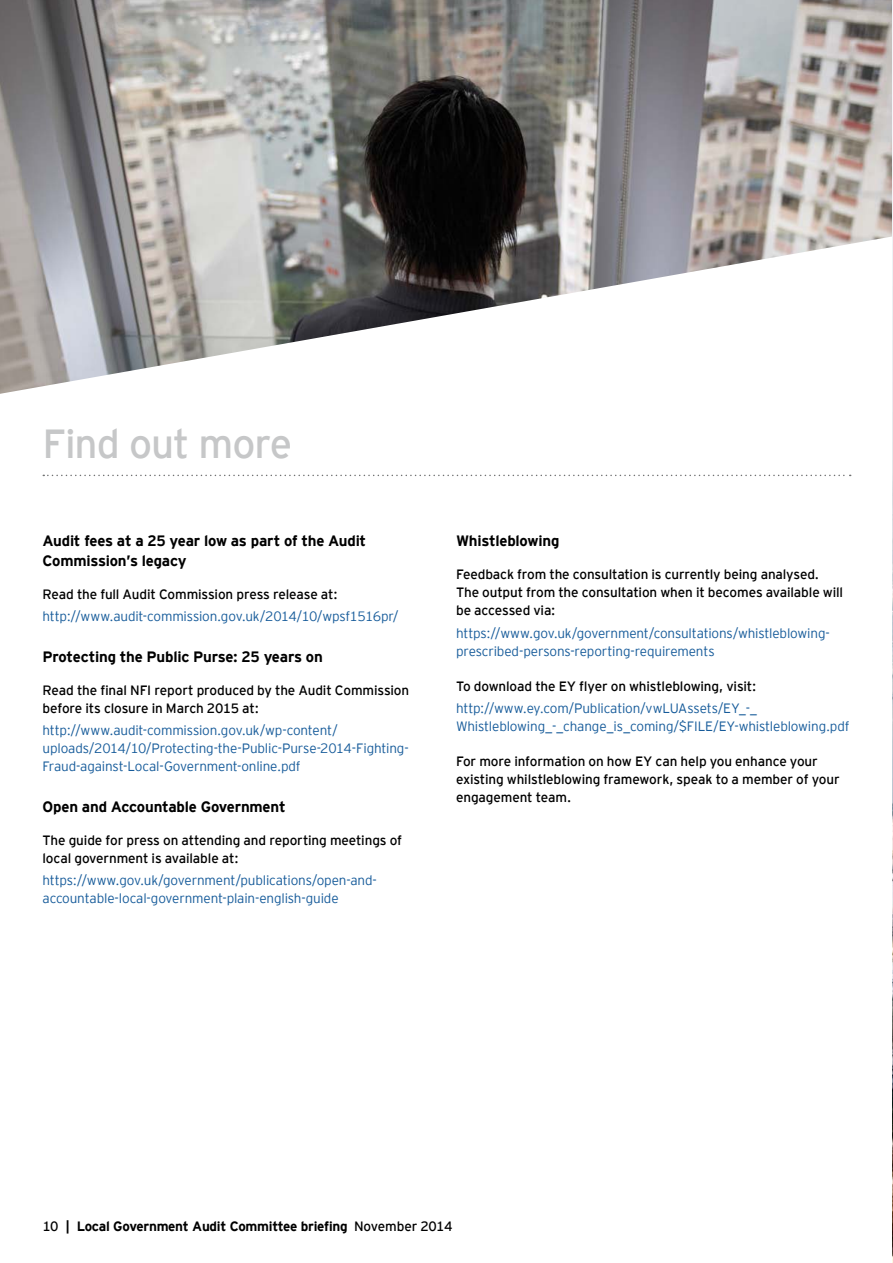
<style>
.page{position:relative;width:893px;height:1263px;background:#fff}
.page>*{position:absolute;margin:0;border:0;box-sizing:border-box;transform-origin:0 0}
.t1{font:40.5px "EY Interstate";letter-spacing:-.03em;color:#c6c7c8}
.t2{font:700 15px/19.5px "EY Interstate";letter-spacing:-.015em;color:#000}
.t3{font:300 13.5px/18px "EY Interstate";letter-spacing:-.01em;color:#165b9a}
.t4{font:13.5px/18px "EY Interstate";letter-spacing:-.01em;color:#000}
.t5{font:700 13.5px "EY Interstate";letter-spacing:-.02em;color:#000}
.s1{font-weight:400}
</style>
<div class="page">
<img style="left:0;top:0;width:892px;height:394px">
<img style="left:892px;top:0;width:1px;height:1263px">
<svg style="left:43px;top:475px;width:808px;height:1px"></svg>
<h1 class="t1" style="left:43px;top:414px;width:251px">Find out more</h1>
<p class="t2" style="left:43px;top:530px;width:325px">Audit fees at a 25 year low as part of the Audit<br>Commission’s legacy</p>
<p class="t4" style="left:43px;top:584px;width:297px">Read the full Audit Commission press release at:</p>
<p class="t3" style="left:43px;top:606px;width:358px">http://www.audit-commission.gov.uk/2014/10/wpsf1516pr/</p>
<p class="t2" style="left:43px;top:646px;width:282px">Protecting the Public Purse: 25 years on</p>
<p class="t4" style="left:43px;top:680px;width:368px">Read the final NFI report produced by the Audit Commission before its closure in March 2015 at:</p>
<p class="t3" style="left:43px;top:720px;width:368px">http://www.audit-commission.gov.uk/wp-content/ uploads/2014/10/Protecting-the-Public-Purse-2014-Fighting-<br>Fraud-against-Local-Government-online.pdf</p>
<p class="t2" style="left:43px;top:796px;width:245px">Open and Accountable Government</p>
<p class="t4" style="left:43px;top:830px;width:361px">The guide for press on attending and reporting meetings of local government is available at:</p>
<p class="t3" style="left:43px;top:870px;width:336px">https://www.gov.uk/government/publications/open-and&shy;accountable-local-government-plain-english-guide</p>
<p class="t2" style="left:456px;top:530px;width:105px">Whistleblowing</p>
<p class="t4" style="left:456px;top:565px;width:389px">Feedback from the consultation is currently being analysed.<br>The output from the consultation when it becomes available will be accessed via:</p>
<p class="t3" style="left:456px;top:623px;width:375px">https://www.gov.uk/government/consultations/whistleblowing&shy;prescribed-persons-reporting-requirements</p>
<p class="t4" style="left:456px;top:676px;width:302px">To download the EY flyer on whistleblowing, visit:</p>
<p class="t3" style="left:456px;top:698px;width:395px">http://www.ey.com/Publication/vwLUAssets/EY_-_<br>Whistleblowing_-_change_is_coming/$FILE/EY-whistleblowing.pdf</p>
<p class="t4" style="left:456px;top:751px;width:385px">For more information on how EY can help you enhance your existing whilstleblowing framework, speak to a member of your engagement team.</p>
<p class="t5" style="left:43px;top:1217px;width:411px"><span class="s1">10</span> | Local Government Audit Committee briefing <span class="s1">November 2014</span></p>
</div>
